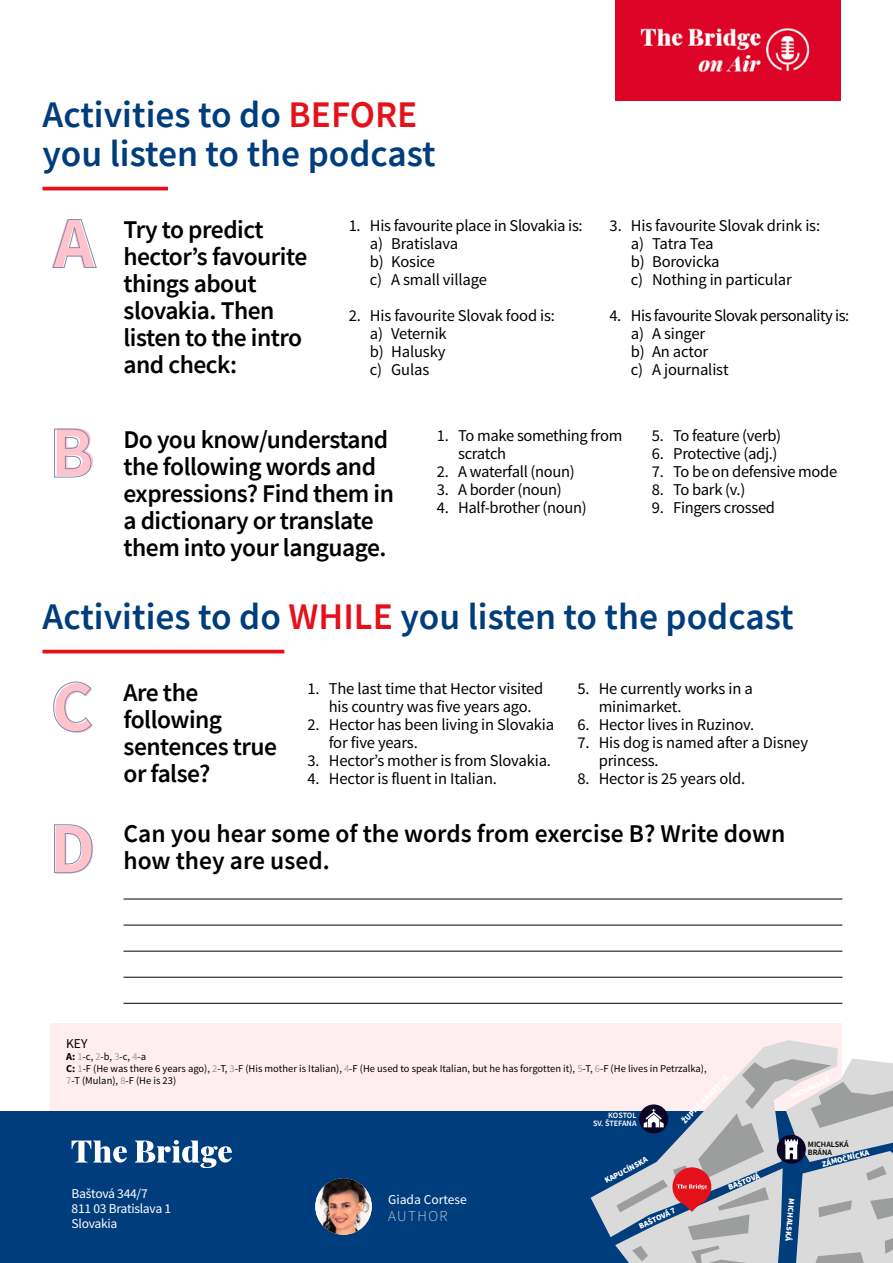
<style>
.page{position:relative;width:893px;height:1263px;background:#fff}
.page>*{position:absolute;margin:0;border:0;box-sizing:border-box;transform-origin:0 0}
.t1{font:700 73.5px "Source Sans Pro";color:#ffc3ce}
.t2{font:600 37.5px/39px "Source Sans Pro";color:#003d7d}
.t3{font:600 25.5px/27px "Source Sans Pro";letter-spacing:-.02em;color:#000}
.t4{font:600 25.5px "Source Sans Pro";color:#000}
.t5{font:16.5px/18px "Source Sans Pro";letter-spacing:-.01em;color:#000}
.t6{font:16.5px/18px "Source Sans Pro";letter-spacing:-.03em;color:#000}
.t7{font:200 15px "Source Sans Pro";letter-spacing:.1em;color:#fff}
.t8{font:13.5px/14.9px "Source Sans Pro";letter-spacing:-.02em;color:#fff}
.t9{font:13.5px "Source Sans Pro";color:#fff}
.t10{font:13.5px "Source Sans Pro";color:#000}
.t11{font:10.5px/12px "Source Sans Pro";color:#000}
.t12{font:900 8.1px "Source Sans Pro";color:#fff}
.t13{font:600 8.1px/8.1px "Source Sans Pro";color:#fff;text-align:right}
.t14{font:600 8.1px/8.1px "Source Sans Pro";color:#000}
.s1{color:#e4111a}
.s2{font-weight:700}
.s3{color:#9c9d9d}
</style>
<div class="page">
<div style="left:51px;top:1023px;width:791px;height:108px;background:#ffedf0"></div>
<hr style="left:43px;top:187px;width:125px;height:3px;background:#e4111a">
<hr style="left:43px;top:650px;width:241px;height:3px;background:#e4111a">
<svg style="left:53px;top:682px;width:39px;height:50px"></svg>
<svg style="left:54px;top:429px;width:37px;height:48px"></svg>
<svg style="left:53px;top:219px;width:44px;height:49px"></svg>
<div style="left:0;top:1111px;width:893px;height:152px;background:#003d7d"></div>
<svg style="left:72px;top:1140px;width:55px;height:22px"></svg>
<svg style="left:135px;top:1140px;width:97px;height:28px"></svg>
<svg style="left:591px;top:1040px;width:247px;height:197px"></svg>
<svg style="left:615px;top:1058px;width:278px;height:205px"></svg>
<img style="left:615px;top:0;width:226px;height:100px">
<svg style="left:54px;top:824px;width:38px;height:49px"></svg>
<img style="left:315px;top:1178px;width:57px;height:57px;border-radius:28px">
<hr style="left:124px;top:951px;width:718px;height:1px;background:#000">
<hr style="left:124px;top:977px;width:718px;height:1px;background:#000">
<hr style="left:124px;top:1003px;width:718px;height:1px;background:#000">
<hr style="left:124px;top:925px;width:718px;height:1px;background:#000">
<hr style="left:124px;top:899px;width:718px;height:1px;background:#000">
<h2 class="t2" style="left:43px;top:95px;width:395px">Activities to do <span class="s1">BEFORE </span>you listen to the podcast</h2>
<h1 class="t1" style="left:52px;top:194px;width:44px">A</h1>
<h3 class="t3" style="left:124px;top:216px;width:185px">Try to predict hector’s favourite things about slovakia. Then listen to the intro and check:</h3>
<p class="t5" style="left:370px;top:217px;width:214px;text-indent:-21px">1. His favourite place in Slovakia is: a) Bratislava<br>b) Kosice<br>c) A small village</p>
<p class="t5" style="left:370px;top:307px;width:186px;text-indent:-21px">2. His favourite Slovak food is: a) Veternik<br>b) Halusky<br>c) Gulas</p>
<p class="t5" style="left:631px;top:217px;width:191px;text-indent:-21px">3. His favourite Slovak drink is: a) Tatra Tea<br>b) Borovicka<br>c) Nothing in particular</p>
<p class="t6" style="left:631px;top:307px;width:220px;text-indent:-21px">4. His favourite Slovak personality is: a) A singer<br>b) An actor<br>c) A journalist</p>
<h1 class="t1" style="left:51px;top:402px;width:46px">B</h1>
<h3 class="t3" style="left:124px;top:426px;width:272px">Do you know/understand the following words and expressions? Find them in a dictionary or translate them into your language.</h3>
<p class="t5" style="left:458px;top:427px;width:166px;text-indent:-21px">1. To make something from scratch</p>
<p class="t5" style="left:437px;top:463px;width:140px">2. A waterfall (noun)</p>
<p class="t5" style="left:437px;top:481px;width:126px">3. A border (noun)</p>
<p class="t5" style="left:437px;top:499px;width:151px">4. Half-brother (noun)</p>
<p class="t5" style="left:652px;top:427px;width:131px">5. To feature (verb)</p>
<p class="t5" style="left:652px;top:445px;width:127px">6. Protective (adj.)</p>
<p class="t5" style="left:652px;top:463px;width:187px">7. To be on defensive mode</p>
<p class="t5" style="left:652px;top:481px;width:95px">8. To bark (v.)</p>
<p class="t5" style="left:652px;top:499px;width:125px">9. Fingers crossed</p>
<h2 class="t2" style="left:43px;top:597px;width:753px">Activities to do <span class="s1">WHILE</span> you listen to the podcast</h2>
<h1 class="t1" style="left:52px;top:658px;width:44px">C</h1>
<h1 class="t1" style="left:50px;top:799px;width:48px">D</h1>
<h3 class="t3" style="left:124px;top:679px;width:155px">Are the following sentences true or false?</h3>
<p class="t5" style="left:308px;top:680px;width:237px;text-align:center">1. The last time that Hector visited his country was five years ago.</p>
<p class="t5" style="left:329px;top:716px;width:227px;text-indent:-21px">2. Hector has been living in Slovakia for five years.</p>
<p class="t5" style="left:308px;top:752px;width:245px">3. Hector’s mother is from Slovakia.</p>
<p class="t5" style="left:308px;top:770px;width:191px">4. Hector is fluent in Italian.</p>
<p class="t5" style="left:599px;top:680px;width:156px;text-indent:-21px">5. He currently works in a minimarket.</p>
<p class="t5" style="left:577px;top:716px;width:178px">6. Hector lives in Ruzinov.</p>
<p class="t5" style="left:599px;top:734px;width:211px;text-indent:-21px">7. His dog is named after a Disney princess.</p>
<p class="t5" style="left:577px;top:770px;width:169px">8. Hector is 25 years old.</p>
<h3 class="t4" style="left:124px;top:817px;width:663px">Can you hear some of the words from exercise B? Write down</h3>
<h3 class="t4" style="left:124px;top:844px;width:208px">how they are used.</h3>
<p class="t10" style="left:66px;top:1035px;width:23px">KEY</p>
<p class="t11" style="left:66px;top:1051px;width:642px"><span class="s2">A:</span> <span class="s3">1</span>-c, <span class="s3">2</span>-b, <span class="s3">3</span>-c, <span class="s3">4</span>-a<br><span class="s2">C:</span> <span class="s3">1</span>-F (He was there 6 years ago), <span class="s3">2</span>-T, <span class="s3">3</span>-F (His mother is Italian), <span class="s3">4</span>-F (He used to speak Italian, but he has forgotten it), <span class="s3">5</span>-T, <span class="s3">6</span>-F (He lives in Petrzalka),<br><span class="s3">7</span>-T (Mulan), <span class="s3">8</span>-F (He is 23)</p>
<p class="t8" style="left:72px;top:1186px;width:101px">Baštová 344/7<br>811 03 Bratislava 1<br>Slovakia</p>
<p class="t9" style="left:388px;top:1191px;width:80px">Giada Cortese</p>
<p class="t7" style="left:388px;top:1206px;width:61px">AUTHOR</p>
<p class="t13" style="left:593px;top:1111px;width:45px">KOSTOL<br>SV. ŠTEFANA</p>
<p class="t12" style="left:603px;top:1176px;width:49px;rotate:-28deg">KAPUCÍNSKA</p>
<p class="t12" style="left:727px;top:1182px;width:35px;rotate:-21deg">BAŠTOVÁ</p>
<p class="t12" style="left:637px;top:1221px;width:41px;rotate:-25deg">BAŠTOVÁ 7</p>
<p class="t12" style="left:797px;top:1199px;width:44px;rotate:95deg">MICHALSKÁ</p>
<p class="t14" style="left:808px;top:1140px;width:42px">MICHALSKÁ<br>BRÁNA</p>
<p class="t12" style="left:821px;top:1159px;width:50px;rotate:-14deg">ZÁMOČNÍCKA</p>
</div>
